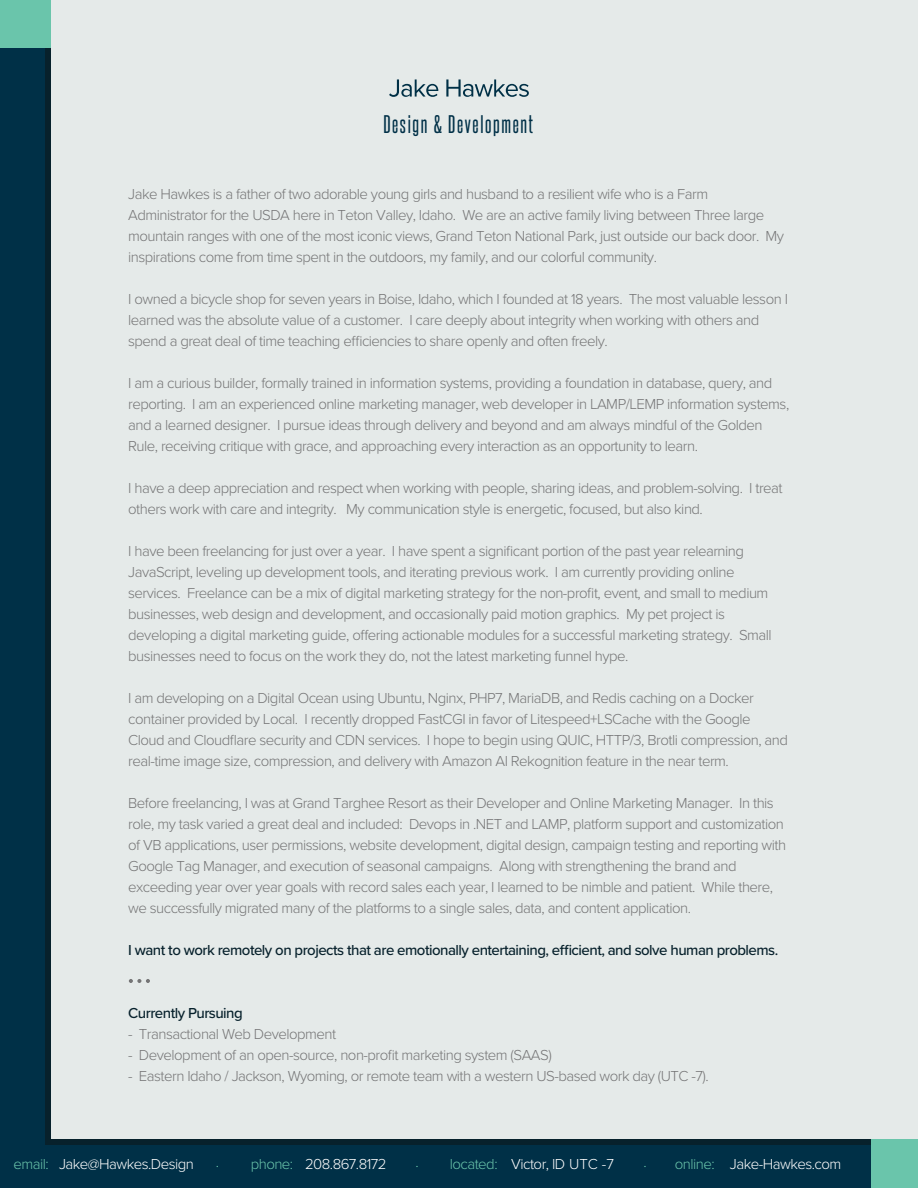
<style>
.page{position:relative;width:918px;height:1188px;background:#fff}
.page>*{position:absolute;margin:0;border:0;box-sizing:border-box;transform-origin:0 0}
.t1{font:21.9px "Steelfish Rg";letter-spacing:.075em;color:#003047}
.t2{font:300 15px/21px "Proxima Nova";letter-spacing:-.035em;color:#757576}
.t3{font:500 15px "Proxima Nova";letter-spacing:-.035em;color:#07212c}
.t4{font:300 15px "Proxima Nova";letter-spacing:-.035em;color:#fff}
.t5{font:300 15px "Proxima Nova";color:#6ac5ab}
.s1{color:#6ac5ab}
</style>
<div class="page">
<div style="left:0;top:48px;width:870px;height:1140px;background:#003047"></div>
<div style="left:51px;top:0;width:867px;height:1138px;background:#e5eae9"></div>
<svg style="left:129px;top:979px;width:21px;height:4px"></svg>
<svg style="left:389px;top:79px;width:49px;height:18px"></svg>
<svg style="left:446px;top:79px;width:83px;height:18px"></svg>
<h1 class="t1" style="left:383px;top:114px;width:151px">Design &amp; Development</h1>
<p class="t2" style="left:128px;top:184px;width:657px">Jake Hawkes is a father of two adorable young girls and husband to a resilient wife who is a Farm Administrator for the USDA here in Teton Valley, Idaho. We are an active family living between Three large mountain ranges with one of the most iconic views, Grand Teton National Park, just outside our back door. My inspirations come from time spent in the outdoors, my family, and our colorful community.</p>
<p class="t2" style="left:128px;top:289px;width:661px">I owned a bicycle shop for seven years in Boise, Idaho, which I founded at 18 years. The most valuable lesson I learned was the absolute value of a customer. I care deeply about integrity when working with others and spend a great deal of time teaching efficiencies to share openly and often freely.</p>
<p class="t2" style="left:128px;top:373px;width:663px">I am a curious builder, formally trained in information systems, providing a foundation in database, query, and reporting. I am an experienced online marketing manager, web developer in LAMP/LEMP information systems, and a learned designer. I pursue ideas through delivery and beyond and am always mindful of the Golden Rule, receiving critique with grace, and approaching every interaction as an opportunity to learn.</p>
<p class="t2" style="left:128px;top:478px;width:656px">I have a deep appreciation and respect when working with people, sharing ideas, and problem-solving. I treat others work with care and integrity. My communication style is energetic, focused, but also kind.</p>
<p class="t2" style="left:128px;top:541px;width:645px">I have been freelancing for just over a year. I have spent a significant portion of the past year relearning JavaScript, leveling up development tools, and iterating previous work. I am currently providing online services. Freelance can be a mix of digital marketing strategy for the non-profit, event, and small to medium businesses, web design and development, and occasionally paid motion graphics. My pet project is developing a digital marketing guide, offering actionable modules for a successful marketing strategy. Small businesses need to focus on the work they do, not the latest marketing funnel hype.</p>
<p class="t2" style="left:128px;top:688px;width:661px">I am developing on a Digital Ocean using Ubuntu, Nginx, PHP7, MariaDB, and Redis caching on a Docker container provided by Local. I recently dropped FastCGI in favor of Litespeed+LSCache with the Google Cloud and Cloudflare security and CDN services. I hope to begin using QUIC, HTTP/3, Brotli compression, and real-time image size, compression, and delivery with Amazon AI Rekognition feature in the near term.</p>
<p class="t2" style="left:128px;top:793px;width:659px">Before freelancing, I was at Grand Targhee Resort as their Developer and Online Marketing Manager. In this role, my task varied a great deal and included: Devops in .NET and LAMP, platform support and customization of VB applications, user permissions, website development, digital design, campaign testing and reporting with Google Tag Manager, and execution of seasonal campaigns. Along with strengthening the brand and exceeding year over year goals with record sales each year, I learned to be nimble and patient. While there, we successfully migrated many of the platforms to a single sales, data, and content application.</p>
<p class="t3" style="left:128px;top:944px;width:652px">I want to work remotely on projects that are emotionally entertaining, efficient, and solve human problems.</p>
<p class="t3" style="left:128px;top:1007px;width:116px">Currently Pursuing</p>
<p class="t2" style="left:128px;top:1024px;width:210px">- Transactional Web Development</p>
<p class="t2" style="left:128px;top:1045px;width:425px">- Development of an open-source, non-profit marketing system (SAAS)</p>
<p class="t2" style="left:128px;top:1066px;width:582px">- Eastern Idaho / Jackson, Wyoming, or remote team with a western US-based work day (UTC -7).</p>
<p class="t5" style="left:415px;top:1155px;width:5px">.</p>
<p class="t4" style="left:450px;top:1158px;width:166px"><span class="s1">located:</span> Victor, ID UTC -7</p>
<p class="t4" style="left:675px;top:1158px;width:168px"><span class="s1">online:</span> Jake-Hawkes.com</p>
<p class="t4" style="left:13px;top:1158px;width:182px"><span class="s1">email:</span> Jake@Hawkes.Design</p>
<p class="t5" style="left:216px;top:1156px;width:5px">.</p>
<p class="t4" style="left:251px;top:1158px;width:137px"><span class="s1">phone:</span> 208.867.8172</p>
<p class="t5" style="left:643px;top:1156px;width:5px">.</p>
</div>
